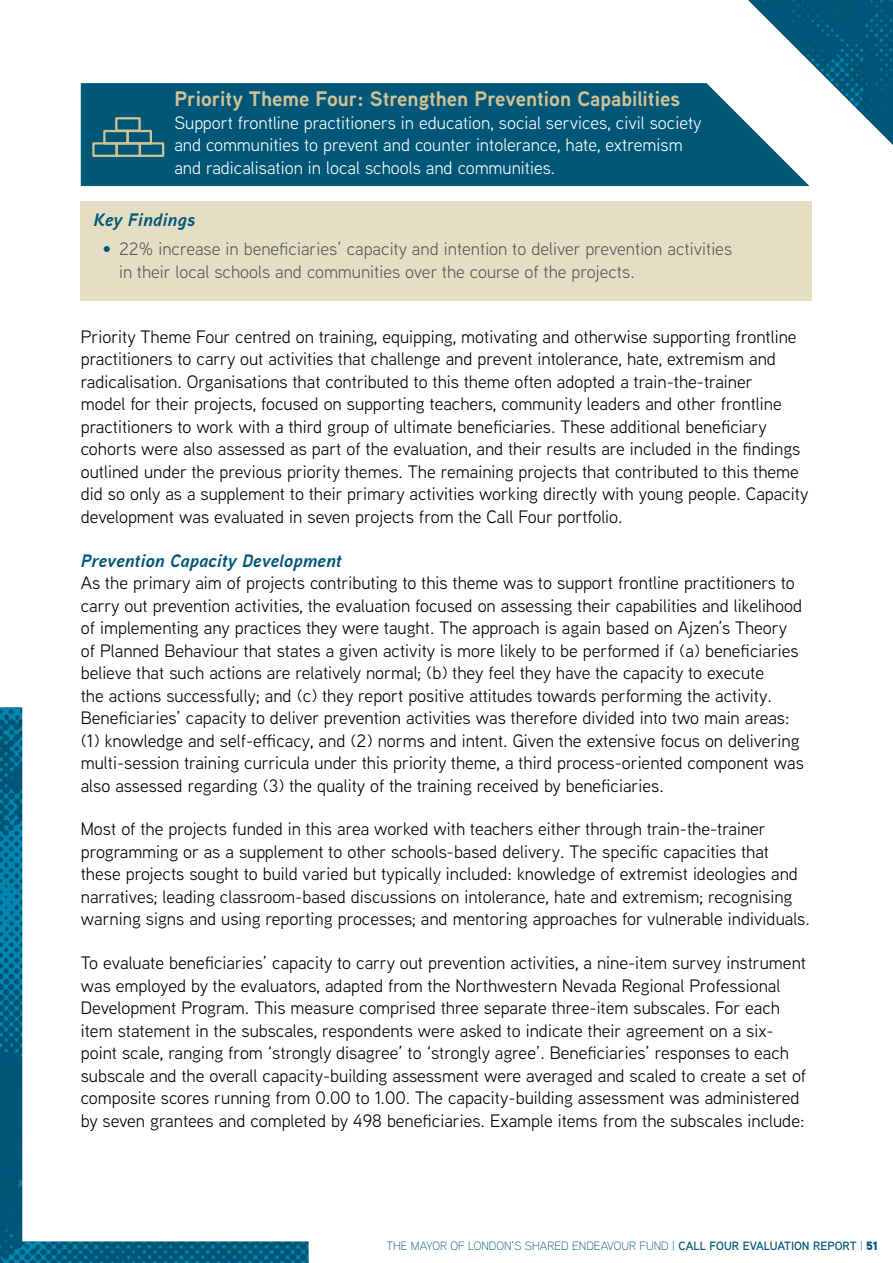
<style>
.page{position:relative;width:893px;height:1263px;background:#fff}
.page>*{position:absolute;margin:0;border:0;box-sizing:border-box;transform-origin:0 0}
.t1{font:700 21px "Aaux Next";color:#cec296}
.Paragraph_Body{font:18px/22.5px "Aaux Next";color:#000}
.Paragraph_Body-2{font:18px/22.5px "Aaux Next";color:#fff}
.t2{font:18px/22.5px "Aaux Next";color:#58595b}
.Paragraph_Body-3{font:italic 700 18px "Aaux Next";letter-spacing:.01em;color:#005778}
.t3{font:300 12px "Aaux Next";color:#005778}
.s1{font-weight:700;color:#005778}
.s2{font-weight:700;font-style:italic;color:#005778}
.s3{font-weight:600}
.s4{font-weight:900}
</style>
<div class="page">
<img style="left:0;top:708px;width:308px;height:555px">
<img style="left:748px;top:0;width:145px;height:145px">
<svg style="left:81px;top:83px;width:728px;height:103px;background:#126381"></svg>
<div style="left:92px;top:142px;width:26px;height:15px;border:2px solid #cfc394"></div>
<div style="left:116px;top:142px;width:25px;height:15px;border:2px solid #cfc394"></div>
<div style="left:103px;top:130px;width:26px;height:15px;border:2px solid #cfc394"></div>
<div style="left:126px;top:130px;width:26px;height:15px;border:2px solid #cfc394"></div>
<div style="left:139px;top:142px;width:25px;height:15px;border:2px solid #cfc394"></div>
<div style="left:115px;top:117px;width:26px;height:15px;border:2px solid #cfc394"></div>
<div style="left:81px;top:201px;width:731px;height:100px;background:#e4dfc4"></div>
<p class="t1" style="left:174px;top:84px;width:507px">Priority Theme Four: Strengthen Prevention Capabilities</p>
<p class="Paragraph_Body-2" style="left:174px;top:110px;width:529px">Support frontline practitioners in education, social services, civil society and communities to prevent and counter intolerance, hate, extremism and radicalisation in local schools and communities.</p>
<p class="Paragraph_Body-3" style="left:94px;top:207px;width:103px">Key Findings</p>
<p class="t2" style="left:119px;top:237px;width:615px;text-indent:-17px"><span class="s1">•</span> 22% increase in beneficiaries’ capacity and intention to deliver prevention activities in their local schools and communities over the course of the projects.</p>
<p class="Paragraph_Body" style="left:81px;top:325px;width:729px">Priority Theme Four centred on training, equipping, motivating and otherwise supporting frontline practitioners to carry out activities that challenge and prevent intolerance, hate, extremism and radicalisation. Organisations that contributed to this theme often adopted a train-the-trainer<br>model for their projects, focused on supporting teachers, community leaders and other frontline practitioners to work with a third group of ultimate beneficiaries. These additional beneficiary cohorts were also assessed as part of the evaluation, and their results are included in the findings outlined under the previous priority themes. The remaining projects that contributed to this theme did so only as a supplement to their primary activities working directly with young people. Capacity development was evaluated in seven projects from the Call Four portfolio.</p>
<p class="Paragraph_Body" style="left:81px;top:548px;width:725px"><span class="s2">Prevention Capacity Development<br></span>As the primary aim of projects contributing to this theme was to support frontline practitioners to carry out prevention activities, the evaluation focused on assessing their capabilities and likelihood of implementing any practices they were taught. The approach is again based on Ajzen’s Theory of Planned Behaviour that states a given activity is more likely to be performed if (a) beneficiaries believe that such actions are relatively normal; (b) they feel they have the capacity to execute<br>the actions successfully; and (c) they report positive attitudes towards performing the activity.<br>Beneficiaries’ capacity to deliver prevention activities was therefore divided into two main areas: (1) knowledge and self-efficacy, and (2) norms and intent. Given the extensive focus on delivering multi-session training curricula under this priority theme, a third process-oriented component was also assessed regarding (3) the quality of the training received by beneficiaries.</p>
<p class="Paragraph_Body" style="left:81px;top:817px;width:731px">Most of the projects funded in this area worked with teachers either through train-the-trainer programming or as a supplement to other schools-based delivery. The specific capacities that these projects sought to build varied but typically included: knowledge of extremist ideologies and narratives; leading classroom-based discussions on intolerance, hate and extremism; recognising warning signs and using reporting processes; and mentoring approaches for vulnerable individuals.</p>
<p class="Paragraph_Body" style="left:81px;top:951px;width:727px">To evaluate beneficiaries’ capacity to carry out prevention activities, a nine-item survey instrument was employed by the evaluators, adapted from the Northwestern Nevada Regional Professional Development Program. This measure comprised three separate three-item subscales. For each item statement in the subscales, respondents were asked to indicate their agreement on a six&shy;point scale, ranging from ‘strongly disagree’ to ‘strongly agree’. Beneficiaries’ responses to each subscale and the overall capacity-building assessment were averaged and scaled to create a set of composite scores running from 0.00 to 1.00. The capacity-building assessment was administered by seven grantees and completed by 498 beneficiaries. Example items from the subscales include:</p>
<p class="t3" style="left:387px;top:1238px;width:493px">THE MAYOR OF LONDON’S SHARED ENDEAVOUR FUND | <span class="s3">CALL FOUR EVALUATION REPORT</span> | <span class="s4">51</span></p>
</div>
